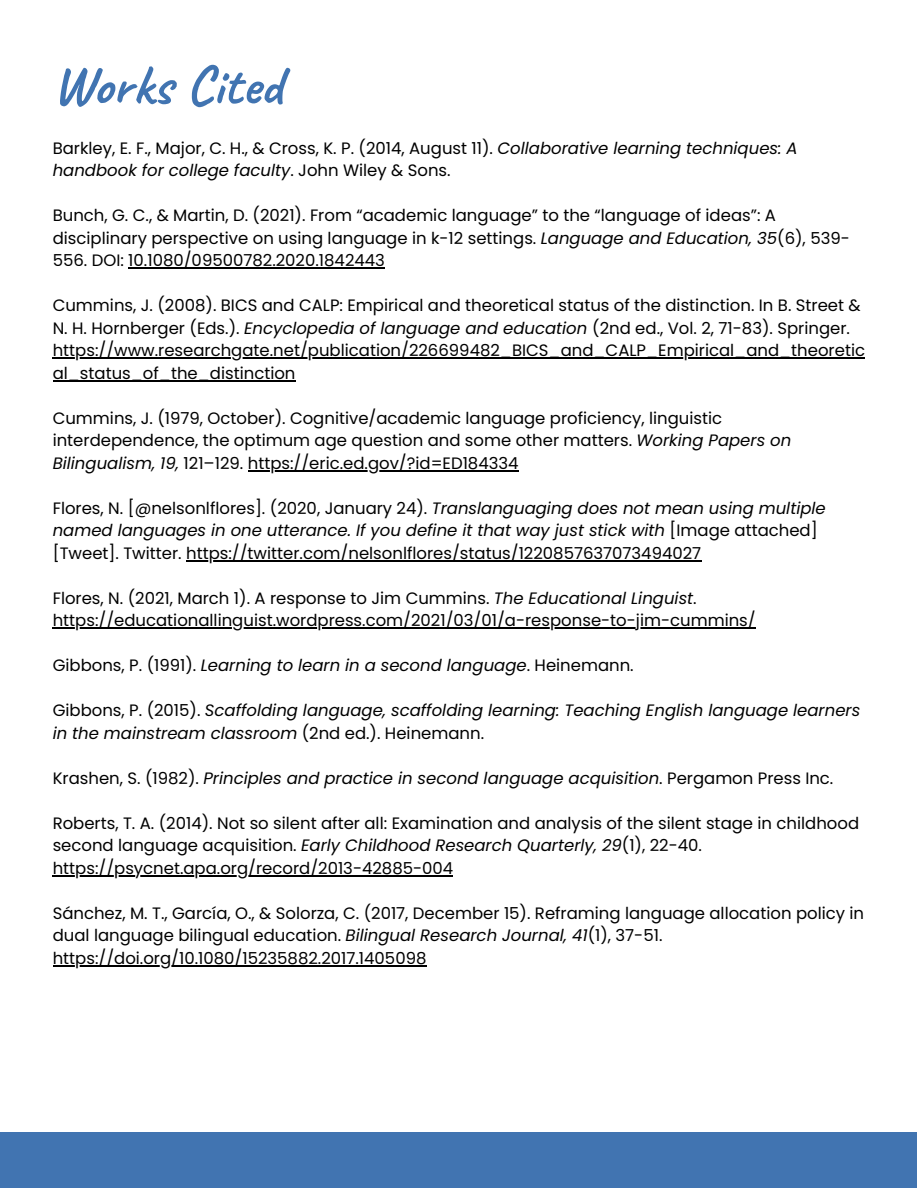
<style>
.page{position:relative;width:918px;height:1188px;background:#fff}
.page>*{position:absolute;margin:0;border:0;box-sizing:border-box;transform-origin:0 0}
.t1{font:700 55.05px "Caveat";color:#4174b1}
.t2{font:16.5px/22.5px "Poppins";color:#000}
.t3{font:italic 16.5px/22.5px "Poppins";color:#000}
.s1{font-style:italic}
.s2{font-style:normal}
</style>
<div class="page">
<div style="left:0;top:1132px;width:917px;height:56px;background:#4174b1"></div>
<hr style="left:128px;top:267px;width:257px;height:2px;background:#000">
<hr style="left:53px;top:357px;width:812px;height:2px;background:#000">
<hr style="left:53px;top:380px;width:243px;height:1px;background:#000">
<hr style="left:248px;top:470px;width:271px;height:1px;background:#000">
<hr style="left:186px;top:560px;width:515px;height:1px;background:#000">
<hr style="left:53px;top:627px;width:703px;height:2px;background:#000">
<hr style="left:53px;top:875px;width:400px;height:1px;background:#000">
<hr style="left:53px;top:965px;width:373px;height:1px;background:#000">
<h1 class="t1" style="left:53px;top:51px;width:231px">Works Cited</h1>
<p class="t2" style="left:53px;top:137px;width:747px">Barkley, E. F., Major, C. H., &amp; Cross, K. P. (2014, August 11). <span class="s1">Collaborative learning techniques: A handbook for college faculty</span>. John Wiley &amp; Sons.</p>
<p class="t2" style="left:53px;top:204px;width:799px">Bunch, G. C., &amp; Martin, D. (2021). From “academic language” to the “language of ideas”: A disciplinary perspective on using language in k-12 settings. <span class="s1">Language and Education, 35</span>(6), 539-<br>556. DOI: 10.1080/09500782.2020.1842443</p>
<p class="t2" style="left:53px;top:294px;width:814px">Cummins, J. (2008). BICS and CALP: Empirical and theoretical status of the distinction. In B. Street &amp; N. H. Hornberger (Eds.). <span class="s1">Encyclopedia of language and education</span> (2nd ed., Vol. 2, 71-83). Springer. https://www.researchgate.net/publication/226699482_BICS_and_CALP_Empirical_and_theoretic al_status_of_the_distinction</p>
<p class="t2" style="left:53px;top:407px;width:740px">Cummins, J. (1979, October). Cognitive/academic language proficiency, linguistic interdependence, the optimum age question and some other matters. <span class="s1">Working Papers on<br>Bilingualism, 19,</span> 121–129. https://eric.ed.gov/?id=ED184334</p>
<p class="t2" style="left:53px;top:497px;width:775px">Flores, N. [@nelsonlflores]. (2020, January 24). <span class="s1">Translanguaging does not mean using multiple named languages in one utterance. If you define it that way just stick with</span> [Image attached] [Tweet]. Twitter. https://twitter.com/nelsonlflores/status/1220857637073494027</p>
<p class="t2" style="left:53px;top:587px;width:705px">Flores, N. (2021, March 1). A response to Jim Cummins. <span class="s1">The Educational Linguist</span>. https://educationallinguist.wordpress.com/2021/03/01/a-response-to-jim-cummins/</p>
<p class="t3" style="left:53px;top:654px;width:583px"><span class="s2">Gibbons, P. (1991).</span> Learning to learn in a second language<span class="s2">. Heinemann.</span></p>
<p class="t3" style="left:53px;top:699px;width:809px"><span class="s2">Gibbons, P. (2015).</span> Scaffolding language, scaffolding learning: Teaching English language learners in the mainstream classroom <span class="s2">(2nd ed.). Heinemann.</span></p>
<p class="t3" style="left:53px;top:767px;width:782px"><span class="s2">Krashen, S. (1982).</span> Principles and practice in second language acquisition<span class="s2">. Pergamon Press Inc.</span></p>
<p class="t2" style="left:53px;top:812px;width:808px">Roberts, T. A. (2014). Not so silent after all: Examination and analysis of the silent stage in childhood second language acquisition. <span class="s1">Early Childhood Research Quarterly, 29</span>(1), 22-40. https://psycnet.apa.org/record/2013-42885-004</p>
<p class="t2" style="left:53px;top:902px;width:813px">Sánchez, M. T., García, O., &amp; Solorza, C. (2017, December 15). Reframing language allocation policy in dual language bilingual education. <span class="s1">Bilingual Research Journal, 41</span>(1), 37-51. https://doi.org/10.1080/15235882.2017.1405098</p>
</div>
